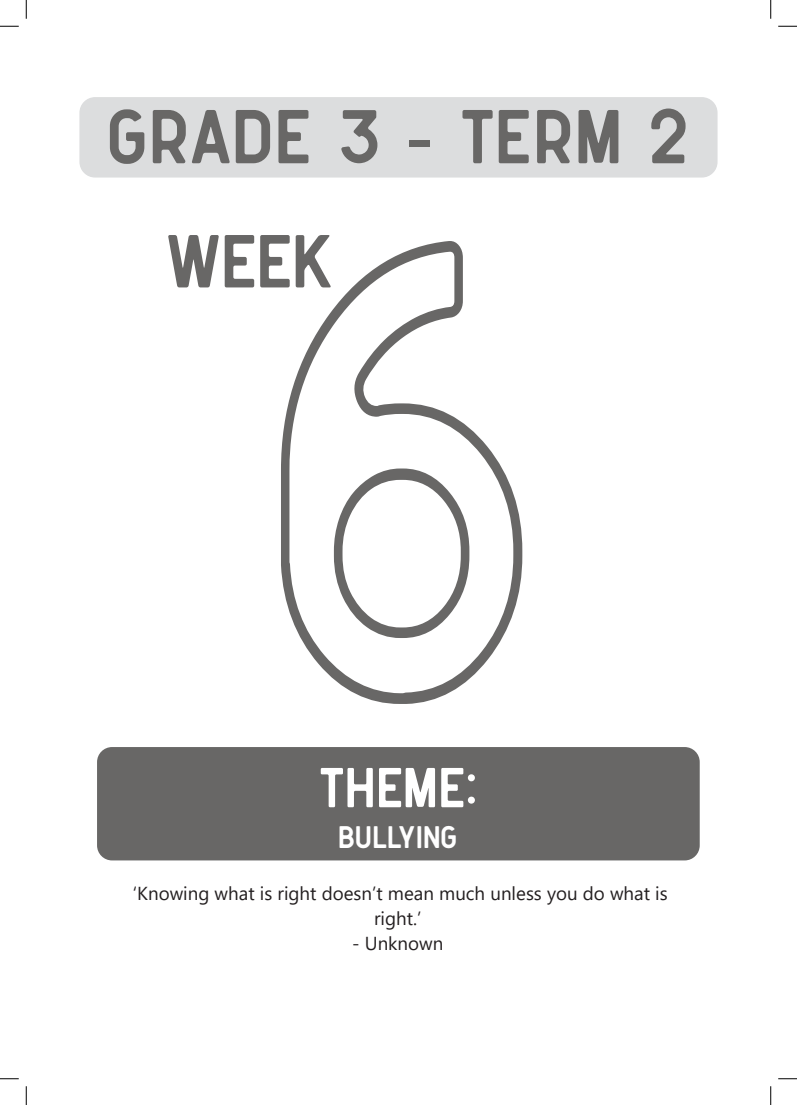
<style>
.page{position:relative;width:797px;height:1105px;background:#fff}
.page>*{position:absolute;margin:0;border:0;box-sizing:border-box;transform-origin:0 0}
.t1{font:665px "Florest Outline";color:#686766;scale:.8 1}
.t2{font:76.25px "Florest";letter-spacing:.03em;color:#686766}
.t3{font:75px "Florest";color:#686766}
.t4{font:56.25px "Florest";letter-spacing:.015em;color:#fff}
.t5{font:31.25px "Florest";color:#fff}
.Table_of_Contents{font:18.75px/25px "Segoe UI";color:#231f20;text-align:center}
.s1{font-family:"Arial"}
</style>
<div class="page">
<div style="left:97px;top:747px;width:602px;height:113px;background:#686766;border-radius:15px"></div>
<div style="left:80px;top:98px;width:637px;height:79px;background:#dcddde;border-radius:15px"></div>
<div style="left:79px;top:97px;width:638px;height:81px;border:1px solid #dcddde;border-radius:15px"></div>
<svg style="left:0;top:25px;width:19px;height:2px"></svg>
<svg style="left:778px;top:25px;width:19px;height:2px"></svg>
<svg style="left:0;top:1078px;width:19px;height:1px"></svg>
<svg style="left:778px;top:1078px;width:19px;height:1px"></svg>
<svg style="left:25px;top:0;width:2px;height:19px"></svg>
<svg style="left:25px;top:1086px;width:2px;height:19px"></svg>
<svg style="left:770px;top:0;width:1px;height:19px"></svg>
<svg style="left:770px;top:1086px;width:1px;height:19px"></svg>
<p class="t2" style="left:107px;top:102px;width:583px">GRADE 3 <span class="s1">-</span> TERM 2</p>
<p class="t3" style="left:165px;top:227px;width:170px">WEEK</p>
<p class="t1" style="left:259px;top:171px;width:357px">6</p>
<p class="t4" style="left:318px;top:762px;width:160px">THEME:</p>
<p class="t5" style="left:338px;top:823px;width:120px">BULLYING</p>
<p class="Table_of_Contents" style="left:133px;top:880px;width:536px">‘Knowing what is right doesn’t mean much unless you do what is right.’</p>
<p class="Table_of_Contents" style="left:352px;top:930px;width:93px">- Unknown</p>
</div>
